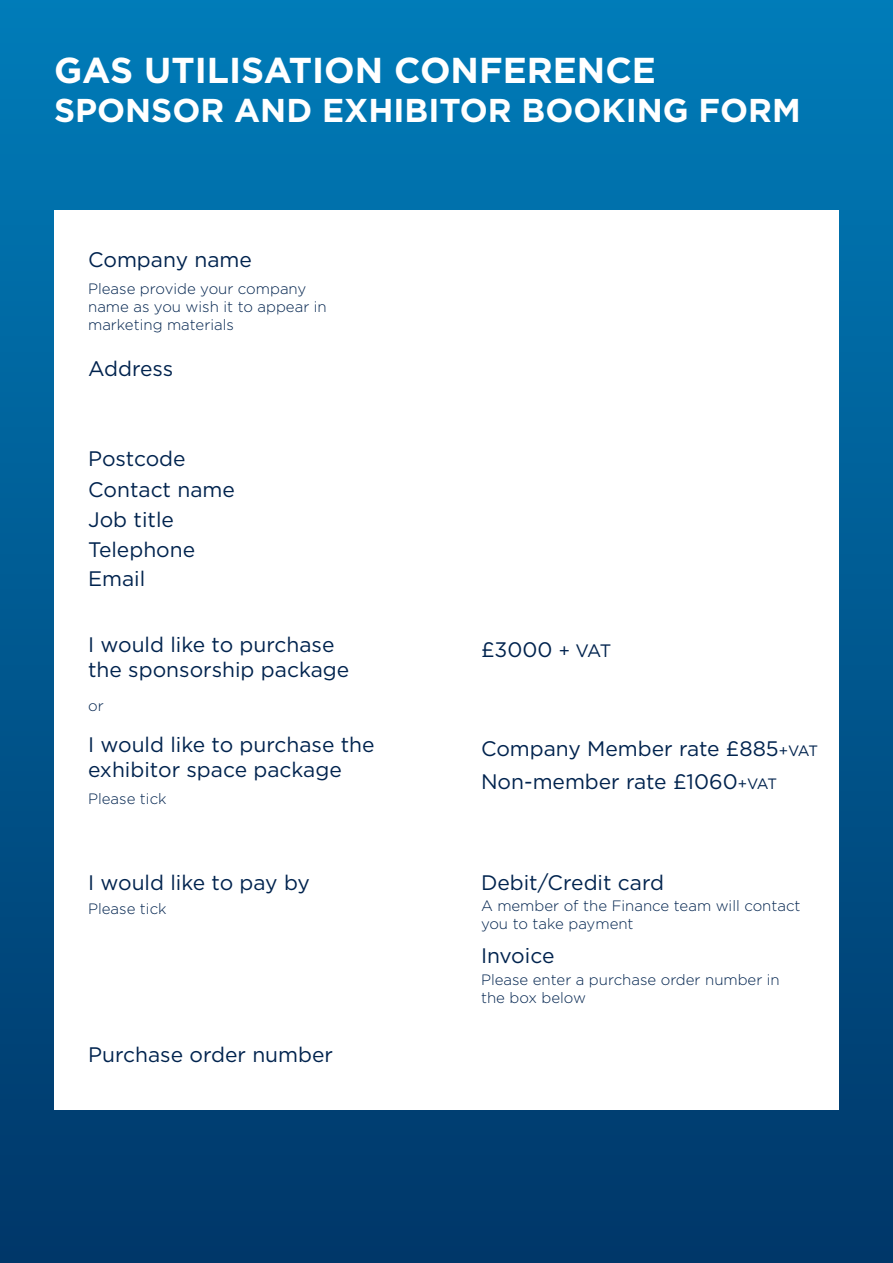
<style>
.page{position:relative;width:893px;height:1263px;background:#fff}
.page>*{position:absolute;margin:0;border:0;box-sizing:border-box;transform-origin:0 0}
.t1{font:700 36px "Gotham";color:#fff}
.t2{font:700 33px "Gotham";color:#fff}
.t3{font:21px/25.2px "Gotham";color:#00234e}
.t4{font:300 15px/18px "Gotham";color:#00234e}
.s1{font-size:18px}
.s2{font-size:15px}
</style>
<div class="page">
<div style="left:0;top:0;width:893px;height:1263px;background:linear-gradient(to bottom,#037eba,#04396b)"></div>
<div style="left:55px;top:210px;width:784px;height:900px;background:#fff"></div>
<h1 class="t1" style="left:54px;top:46px;width:604px">GAS UTILISATION CONFERENCE</h1>
<h2 class="t2" style="left:54px;top:89px;width:748px">SPONSOR AND EXHIBITOR BOOKING FORM</h2>
<p class="t3" style="left:88px;top:247px;width:165px">Company name</p>
<p class="t4" style="left:88px;top:279px;width:240px">Please provide your company name as you wish it to appear in marketing materials</p>
<p class="t3" style="left:88px;top:356px;width:87px">Address</p>
<p class="t3" style="left:88px;top:445px;width:99px">Postcode</p>
<p class="t3" style="left:88px;top:473px;width:148px;line-height:30.3px">Contact name<br>Job title</p>
<p class="t3" style="left:88px;top:534px;width:109px;line-height:29.2px">Telephone<br>Email</p>
<p class="t3" style="left:88px;top:632px;width:263px">I would like to purchase the sponsorship package</p>
<p class="t4" style="left:88px;top:696px;width:17px">or</p>
<p class="t3" style="left:88px;top:731px;width:288px">I would like to purchase the exhibitor space package</p>
<p class="t4" style="left:88px;top:789px;width:80px">Please tick</p>
<p class="t3" style="left:88px;top:869px;width:223px">I would like to pay by</p>
<p class="t4" style="left:88px;top:900px;width:80px">Please tick</p>
<p class="t3" style="left:88px;top:1042px;width:246px">Purchase order number</p>
<p class="t3" style="left:481px;top:637px;width:132px">£3000 <span class="s1">+ VAT</span></p>
<p class="t3" style="left:481px;top:736px;width:339px">Company Member rate £885<span class="s2">+VAT</span></p>
<p class="t3" style="left:481px;top:768px;width:297px">Non-member rate £1060<span class="s2">+VAT</span></p>
<p class="t3" style="left:481px;top:869px;width:185px">Debit/Credit card</p>
<p class="t4" style="left:481px;top:896px;width:321px">A member of the Finance team will contact you to take payment</p>
<p class="t3" style="left:481px;top:943px;width:75px">Invoice</p>
<p class="t4" style="left:481px;top:971px;width:300px">Please enter a purchase order number in the box below</p>
</div>
